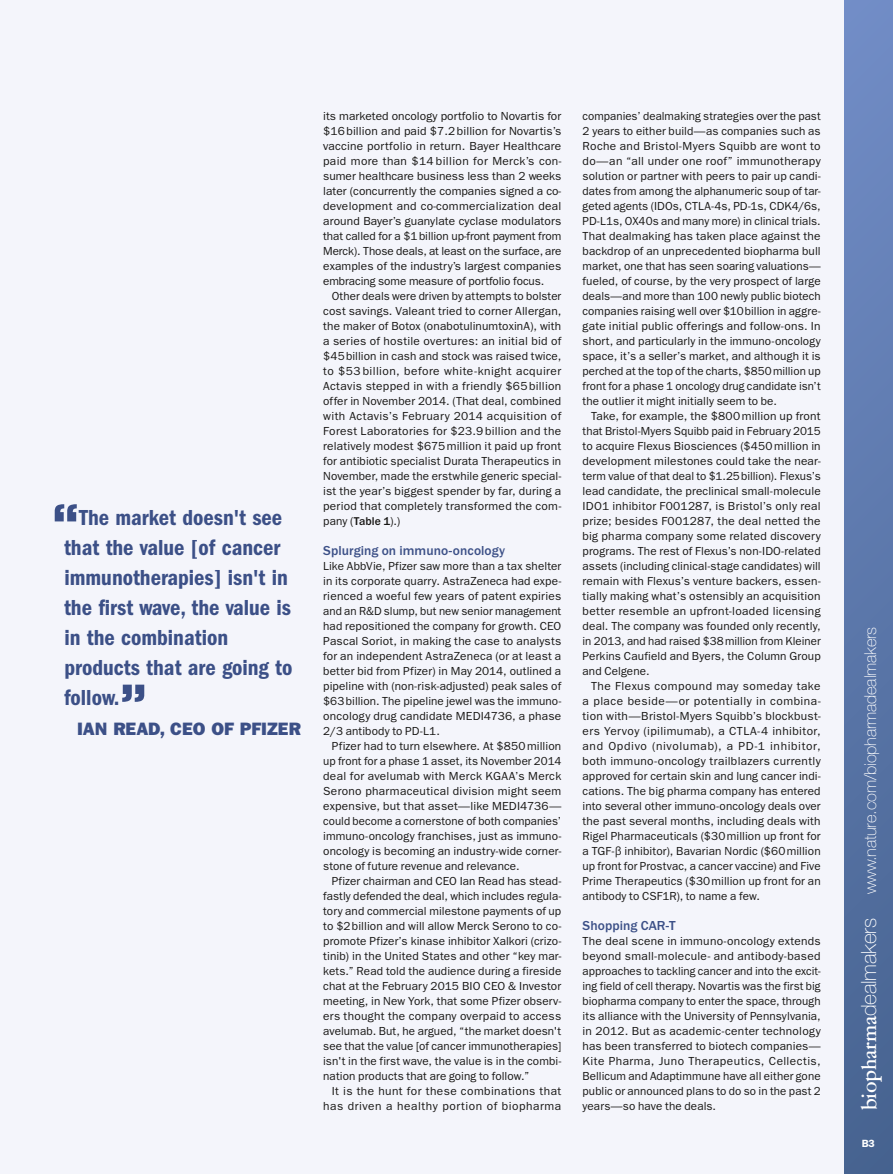
<style>
.page{position:relative;width:893px;height:1174px;background:#f4f5fb}
.page>*{position:absolute;margin:0;border:0;box-sizing:border-box;transform-origin:0 0}
.t1{font:700 55.5px "Eurostile LT Std";color:#3c5087}
.t2{font:22.5px/30px "ITC Franklin Gothic Std Dm Cd";color:#3c5087}
.t3{font:18px "ITC Franklin Gothic Std Hvy";color:#3c5087}
.t4{font:100 16.5px "Helvetica Neue LT Std";letter-spacing:-.01em;color:#fff}
.t5{font:500 13.5px "ITC Franklin Gothic Std";letter-spacing:.005em;color:#3c5087}
.t6{font:11.7px/15px "ITC Franklin Gothic Std";letter-spacing:.01em;color:#181715;text-align:justify}
.t7{font:11.7px/15px "ITC Franklin Gothic Std";letter-spacing:.04em;color:#181715;text-align:right}
.t8{font:600 10.5px "ITC Franklin Gothic Std";color:#fff}
.s1{font-weight:500}
.s2{font-family:"News Gothic MTOT"}
.s3{font-family:"Garamont Amst EFOP";font-weight:500;font-size:21px}
.s4{font-size:21px}
</style>
<div class="page">
<div style="left:844px;top:0;width:49px;height:1174px;background:linear-gradient(to bottom,#728dc7,#46628f)"></div>
<h1 class="t1" style="left:52px;top:491px;width:29px">“</h1>
<h2 class="t2" style="left:64px;top:503px;width:230px;text-indent:15px">The market doesn't see that the value [of cancer immunotherapies] isn't in the first wave, the value is in the combination products that are going to follow.</h2>
<h3 class="t3" style="left:77px;top:718px;width:225px">IAN READ, CEO OF PFIZER</h3>
<h1 class="t1" style="left:120px;top:671px;width:29px">”</h1>
<p class="t6" style="left:323px;top:109px;width:240px">its marketed oncology portfolio to Novartis for $16billion and paid $7.2billion for Novartis’s vaccine portfolio in return. Bayer Healthcare paid more than $14 billion for Merck’s con&shy;sumer healthcare business less than 2 weeks later (concurrently the companies signed a co&shy;development and co-commercialization deal around Bayer’s guanylate cyclase modulators that called for a $1billion up-front payment from Merck). Those deals, at least on the surface, are examples of the industry’s largest companies embracing some measure of portfolio focus.</p>
<p class="t6" style="left:323px;top:289px;width:240px;text-indent:9px">Other deals were driven by attempts to bolster cost savings. Valeant tried to corner Allergan, the maker of Botox (onabotulinumtoxinA), with a series of hostile overtures: an initial bid of $45billion in cash and stock was raised twice, to $53 billion, before white-knight acquirer Actavis stepped in with a friendly $65billion offer in November 2014. (That deal, combined with Actavis’s February 2014 acquisition of Forest Laboratories for $23.9billion and the relatively modest $675million it paid up front for antibiotic specialist Durata Therapeutics in November, made the erstwhile generic special&shy;ist the year’s biggest spender by far, during a period that completely transformed the com&shy;pany (<span class="s1">Table 1</span>).)</p>
<p class="t5" style="left:323px;top:543px;width:183px">Splurging on immuno-oncology</p>
<p class="t6" style="left:323px;top:559px;width:240px">Like AbbVie, Pfizer saw more than a tax shelter in its corporate quarry. AstraZeneca had expe&shy;rienced a woeful few years of patent expiries and an R&amp;D slump, but new senior management had repositioned the company for growth. CEO Pascal Soriot, in making the case to analysts for an independent AstraZeneca (or at least a better bid from Pfizer) in May 2014, outlined a pipeline with (non-risk-adjusted) peak sales of $63billion. The pipeline jewel was the immuno&shy;oncology drug candidate MEDI4736, a phase 2/3 antibody to PD-L1.</p>
<p class="t6" style="left:323px;top:739px;width:240px;text-indent:9px">Pfizer had to turn elsewhere. At $850million up front for a phase 1 asset, its November 2014 deal for avelumab with Merck KGAA’s Merck Serono pharmaceutical division might seem expensive, but that asset—like MEDI4736— could become a cornerstone of both companies’ immuno-oncology franchises, just as immuno&shy;oncology is becoming an industry-wide corner&shy;stone of future revenue and relevance.</p>
<p class="t6" style="left:323px;top:874px;width:240px;text-indent:9px">Pfizer chairman and CEO Ian Read has stead&shy;fastly defended the deal, which includes regula&shy;tory and commercial milestone payments of up to $2billion and will allow Merck Serono to co&shy;promote Pfizer’s kinase inhibitor Xalkori (crizo&shy;tinib) in the United States and other “key mar&shy;kets.” Read told the audience during a fireside chat at the February 2015 BIO CEO &amp; Investor meeting, in New York, that some Pfizer observ&shy;ers thought the company overpaid to access avelumab. But, he argued, “the market doesn't see that the value [of cancer immunotherapies] isn't in the first wave, the value is in the combi&shy;nation products that are going to follow.”</p>
<p class="t7" style="left:323px;top:1084px;width:240px">It is the hunt for these combinations that has driven a healthy portion of biopharma</p>
<p class="t6" style="left:583px;top:109px;width:240px">companies’ dealmaking strategies over the past 2 years to either build—as companies such as Roche and Bristol-Myers Squibb are wont to do—an “all under one roof” immunotherapy solution or partner with peers to pair up candi&shy;dates from among the alphanumeric soup of tar&shy;geted agents (IDOs, CTLA-4s, PD-1s, CDK4/6s, PD-L1s, OX40s and many more) in clinical trials.<br>That dealmaking has taken place against the backdrop of an unprecedented biopharma bull market, one that has seen soaring valuations— fueled, of course, by the very prospect of large deals—and more than 100 newly public biotech companies raising well over $10billion in aggre&shy;gate initial public offerings and follow-ons. In short, and particularly in the immuno-oncology space, it’s a seller’s market, and although it is perched at the top of the charts, $850million up front for a phase 1 oncology drug candidate isn’t the outlier it might initially seem to be.</p>
<p class="t6" style="left:583px;top:409px;width:240px;text-indent:9px">Take, for example, the $800million up front that Bristol-Myers Squibb paid in February 2015 to acquire Flexus Biosciences ($450million in development milestones could take the near&shy;term value of that deal to $1.25billion). Flexus’s lead candidate, the preclinical small-molecule IDO1 inhibitor F001287, is Bristol’s only real prize; besides F001287, the deal netted the big pharma company some related discovery programs. The rest of Flexus’s non-IDO-related assets (including clinical-stage candidates) will remain with Flexus’s venture backers, essen&shy;tially making what’s ostensibly an acquisition better resemble an upfront-loaded licensing deal. The company was founded only recently, in 2013, and had raised $38million from Kleiner Perkins Caufield and Byers, the Column Group and Celgene.</p>
<p class="t6" style="left:583px;top:679px;width:240px;text-indent:9px">The Flexus compound may someday take a place beside—or potentially in combina&shy;tion with—Bristol-Myers Squibb’s blockbust&shy;ers Yervoy (ipilimumab), a CTLA-4 inhibitor, and Opdivo (nivolumab), a PD-1 inhibitor, both immuno-oncology trailblazers currently approved for certain skin and lung cancer indi&shy;cations. The big pharma company has entered into several other immuno-oncology deals over the past several months, including deals with Rigel Pharmaceuticals ($30million up front for a TGF-<span class="s2">β</span> inhibitor), Bavarian Nordic ($60million up front for Prostvac, a cancer vaccine) and Five Prime Therapeutics ($30million up front for an antibody to CSF1R), to name a few.</p>
<p class="t5" style="left:583px;top:918px;width:95px">Shopping CAR-T</p>
<p class="t6" style="left:583px;top:934px;width:240px">The deal scene in immuno-oncology extends beyond small-molecule- and antibody-based approaches to tackling cancer and into the excit&shy;ing field of cell therapy. Novartis was the first big biopharma company to enter the space, through its alliance with the University of Pennsylvania, in 2012. But as academic-center technology has been transferred to biotech companies— Kite Pharma, Juno Therapeutics, Cellectis, Bellicum and Adaptimmune have all either gone public or announced plans to do so in the past 2 years—so have the deals.</p>
<h3 class="t4" style="left:861px;top:1110px;width:485px;rotate:-90deg"><span class="s3">biopharma</span><span class="s4">dealmakers</span> www.nature.com/biopharmadealmakers</h3>
<p class="t8" style="left:862px;top:1137px;width:15px">B3</p>
</div>
